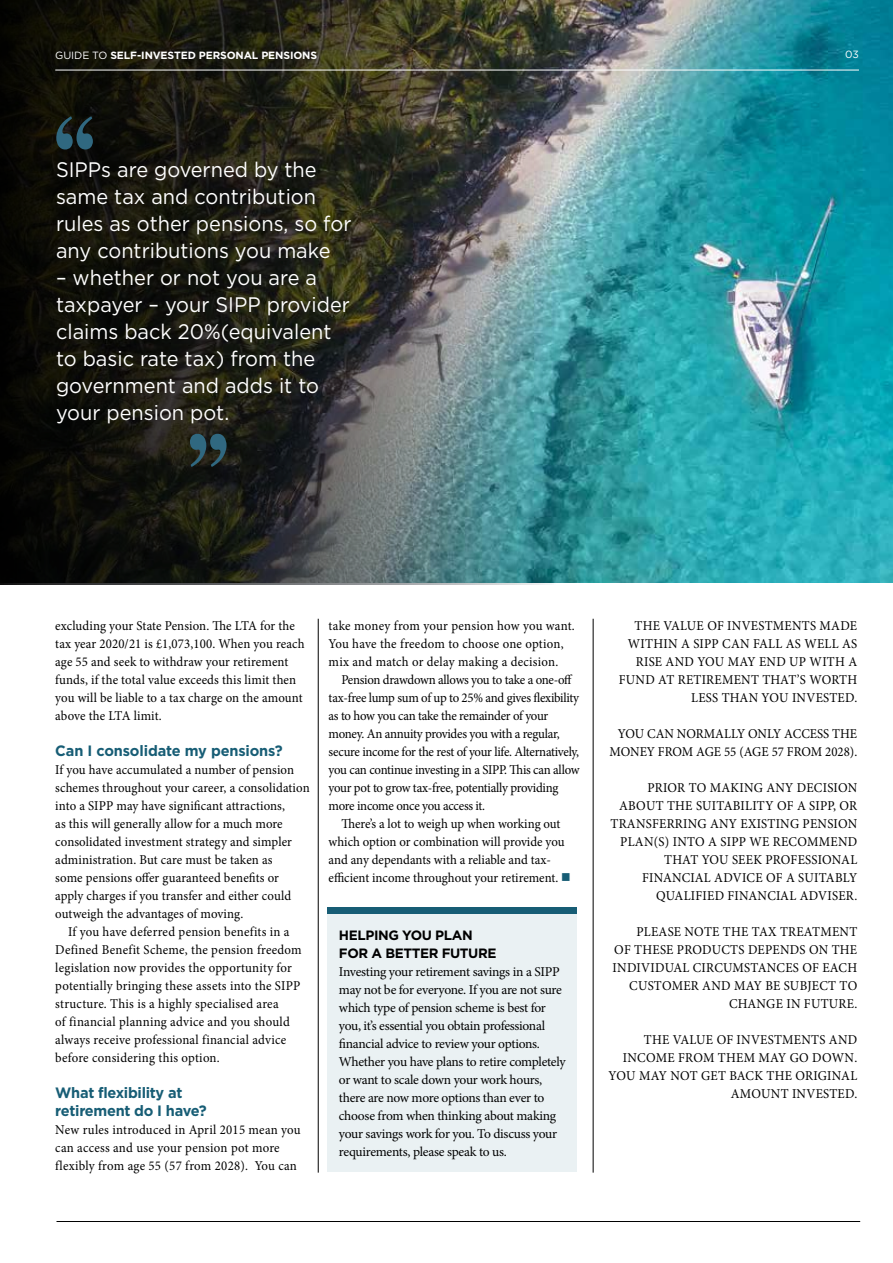
<style>
.page{position:relative;width:893px;height:1263px;background:#fff}
.page>*{position:absolute;margin:0;border:0;box-sizing:border-box;transform-origin:0 0}
.t1{font:21px/27px "Gotham HTF";color:#fff;scale:.95 1}
.t2{font:700 15px/18px "Gotham HTF";letter-spacing:-.02em;color:#175d75}
.t3{font:13.5px/18px "Minion Pro";letter-spacing:.005em;color:#000;scale:.95 1}
.t4{font:13.5px/18px "Minion Pro";letter-spacing:-.025em;color:#000}
.t5{font:13.5px/18px "Minion Pro";letter-spacing:-.025em;color:#000;scale:.95 1}
.t6{font:700 13.5px/18px "Gotham HTF";letter-spacing:-.03em;color:#000}
.t7{font:700 10.5px "Gotham HTF";letter-spacing:-.01em;color:#fff}
.t8{font:10.5px "Gotham HTF";color:#fff}
.s1{font-weight:400}
.s2{color:#175d75}
</style>
<div class="page">
<img style="left:557px;top:0;width:336px;height:583px">
<img style="left:0;top:0;width:557px;height:584px">
<hr style="left:55px;top:70px;width:804px;height:1px;background:#fff">
<hr style="left:318px;top:619px;width:1px;height:553px;background:#000">
<hr style="left:593px;top:619px;width:1px;height:553px;background:#000">
<hr style="left:57px;top:1221px;width:803px;height:1px;background:#000">
<svg style="left:56px;top:116px;width:37px;height:33px"></svg>
<svg style="left:190px;top:434px;width:37px;height:33px"></svg>
<div style="left:327px;top:914px;width:250px;height:258px;background:#eaf1f3"></div>
<div style="left:327px;top:907px;width:250px;height:7px;background:#175d75"></div>
<p class="t7" style="left:55px;top:49px;width:263px"><span class="s1">GUIDE TO</span> SELF-INVESTED PERSONAL PENSIONS</p>
<p class="t8" style="left:845px;top:49px;width:15px">03</p>
<h1 class="t1" style="left:56px;top:156px;width:312px">SIPPs are governed by the same tax and contribution rules as other pensions, so for any contributions you make</h1>
<h1 class="t1" style="left:56px;top:264px;width:311px">– whether or not you are a taxpayer – your SIPP provider claims back 20%(equivalent to basic rate tax) from the government and adds it to your pension pot.</h1>
<p class="t3" style="left:55px;top:617px;width:264px">excluding your State Pension. The LTA for the tax year 2020/21 is £1,073,100. When you reach age 55 and seek to withdraw your retirement funds, if the total value exceeds this limit then you will be liable to a tax charge on the amount above the LTA limit.</p>
<p class="t2" style="left:55px;top:741px;width:229px">Can I consolidate my pensions?</p>
<p class="t3" style="left:55px;top:761px;width:269px">If you have accumulated a number of pension schemes throughout your career, a consolidation into a SIPP may have significant attractions,<br>as this will generally allow for a much more consolidated investment strategy and simpler administration. But care must be taken as<br>some pensions offer guaranteed benefits or apply charges if you transfer and either could outweigh the advantages of moving.</p>
<p class="t3" style="left:55px;top:923px;width:261px;text-indent:13px">If you have deferred pension benefits in a Defined Benefit Scheme, the pension freedom legislation now provides the opportunity for potentially bringing these assets into the SIPP structure. This is a highly specialised area<br>of financial planning advice and you should always receive professional financial advice before considering this option.</p>
<p class="t2" style="left:55px;top:1083px;width:153px">What flexibility at retirement do I have?</p>
<p class="t3" style="left:55px;top:1121px;width:260px">New rules introduced in April 2015 mean you can access and use your pension pot more flexibly from age 55 (57 from 2028). You can</p>
<p class="t3" style="left:329px;top:617px;width:261px">take money from your pension how you want.<br>You have the freedom to choose one option, mix and match or delay making a decision.</p>
<p class="t5" style="left:329px;top:671px;width:266px;text-indent:13px">Pension drawdown allows you to take a one-off tax-free lump sum of up to 25% and gives flexibility as to how you can take the remainder of your money. An annuity provides you with a regular, secure income for the rest of your life. Alternatively, you can continue investing in a SIPP. This can allow your pot to grow tax-free, potentially providing more income once you access it.</p>
<p class="t3" style="left:329px;top:815px;width:256px;text-indent:13px">There’s a lot to weigh up when working out which option or combination will provide you and any dependants with a reliable and tax&shy;efficient income throughout your retirement. <span class="s2">■</span></p>
<p class="t6" style="left:339px;top:925px;width:159px">HELPING YOU PLAN<br>FOR A BETTER FUTURE</p>
<p class="t4" style="left:339px;top:962px;width:228px">Investing your retirement savings in a SIPP may not be for everyone. If you are not sure which type of pension scheme is best for you, it’s essential you obtain professional financial advice to review your options.<br>Whether you have plans to retire completely or want to scale down your work hours, there are now more options than ever to choose from when thinking about making your savings work for you. To discuss your requirements, please speak to us.</p>
<p class="t3" style="left:619px;top:617px;width:252px;text-align:right">THE VALUE OF INVESTMENTS MADE<br>WITHIN A SIPP CAN FALL AS WELL AS<br>RISE AND YOU MAY END UP WITH A<br>FUND AT RETIREMENT THAT’S WORTH<br>LESS THAN YOU INVESTED.</p>
<p class="t3" style="left:609px;top:725px;width:262px;text-align:right">YOU CAN NORMALLY ONLY ACCESS THE<br>MONEY FROM AGE 55 (AGE 57 FROM 2028).</p>
<p class="t3" style="left:610px;top:779px;width:261px;text-align:right">PRIOR TO MAKING ANY DECISION<br>ABOUT THE SUITABILITY OF A SIPP, OR<br>TRANSFERRING ANY EXISTING PENSION<br>PLAN(S) INTO A SIPP WE RECOMMEND<br>THAT YOU SEEK PROFESSIONAL<br>FINANCIAL ADVICE OF A SUITABLY<br>QUALIFIED FINANCIAL ADVISER.</p>
<p class="t3" style="left:613px;top:923px;width:259px;text-align:right">PLEASE NOTE THE TAX TREATMENT<br>OF THESE PRODUCTS DEPENDS ON THE<br>INDIVIDUAL CIRCUMSTANCES OF EACH<br>CUSTOMER AND MAY BE SUBJECT TO<br>CHANGE IN FUTURE.</p>
<p class="t3" style="left:609px;top:1031px;width:263px;text-align:right">THE VALUE OF INVESTMENTS AND<br>INCOME FROM THEM MAY GO DOWN.<br>YOU MAY NOT GET BACK THE ORIGINAL<br>AMOUNT INVESTED.</p>
</div>
